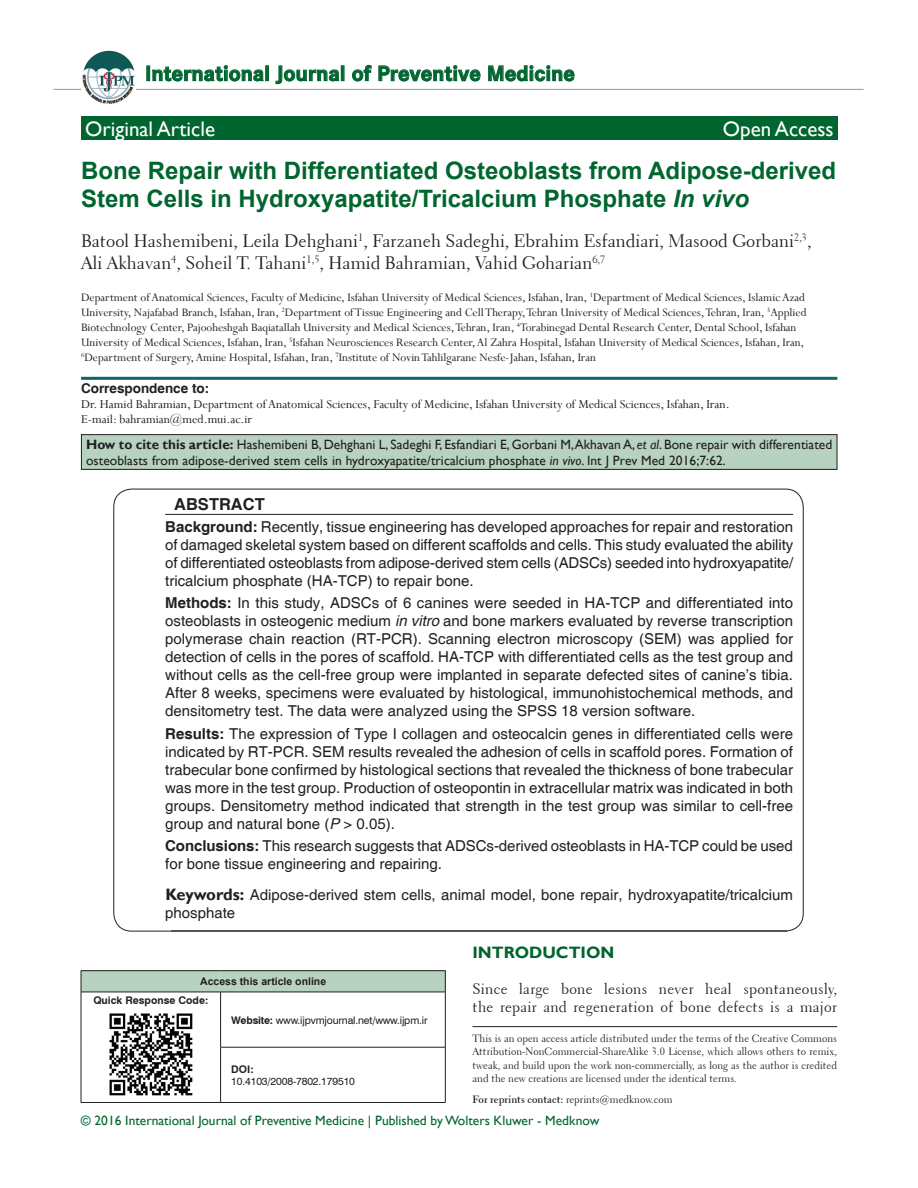
<style>
.page{position:relative;width:918px;height:1188px;background:#fff}
.page>*{position:absolute;margin:0;border:0;box-sizing:border-box;transform-origin:0 0}
.AT{font:700 24px/28.8px "Arial";color:#00652e}
.t1{font:700 21px "Corporate SBQ";color:#00652e}
.AH{font:21px "Gill Sans";color:#fff}
.AU{font:18px/22.5px "Transitional 521 BT Roman A";color:#231f20}
.t2{font:700 16.5px "Gill Sans";color:#00652e}
.ABSH{font:700 16.5px "Helvetica";color:#231f20}
.ABS{font:15px/18px "Helvetica";color:#231f20;text-align:justify}
.KWD{font:15px/18px "Helvetica";color:#231f20}
.TX{font:15px/18px "Transitional 521 BT Roman A";letter-spacing:.015em;color:#231f20}
.HIS{font:13.5px/16.2px "Gill Sans";letter-spacing:.005em;color:#231f20}
.ADD{font:13.5px/15px "Perpetua";color:#231f20}
.t3{font:13.5px "Gill Sans";color:#00652e}
.AFF{font:12.75px/15px "Perpetua";color:#231f20}
.OS{font:10.5px/13.5px "Transitional 521 BT Roman A";color:#231f20;text-align:justify}
.Web{font:10.5px "Swiss 721 BT";letter-spacing:-.015em;color:#231f20}
.DOI{font:10.5px/12.6px "Swiss 721 BT";letter-spacing:-.015em;color:#231f20}
.AAO{font:700 10.5px "Arial";color:#231f20}
.QRC{font:700 10.5px "Swiss 721 BT";color:#231f20}
.s1{font-style:italic}
.s2{font-family:"Helvetica";font-weight:700}
.s3{font-weight:700}
.s4{font-family:"Gill Sans";font-weight:700;font-size:16.5px}
.s5{font-family:"Transitional 521 BT Bold A"}
</style>
<div class="page">
<hr style="left:54px;top:89px;width:810px;height:1px;background:#939598">
<img style="left:81px;top:51px;width:55px;height:52px">
<div style="left:147px;top:66px;width:3px;height:15px;border:1px solid #00652e"></div>
<svg style="left:152px;top:65px;width:112px;height:25px"></svg>
<div style="left:265px;top:65px;width:4px;height:16px;border:1px solid #00652e"></div>
<svg style="left:275px;top:65px;width:65px;height:20px"></svg>
<div style="left:341px;top:65px;width:3px;height:16px;border:1px solid #00652e"></div>
<svg style="left:352px;top:65px;width:20px;height:17px"></svg>
<svg style="left:378px;top:65px;width:103px;height:25px"></svg>
<svg style="left:488px;top:65px;width:87px;height:17px"></svg>
<hr style="left:165px;top:514px;width:628px;height:1px;background:#231f20">
<div style="left:81px;top:971px;width:364px;height:21px;background:#b8d2c1"></div>
<svg style="left:445px;top:971px;width:1px;height:21px"></svg>
<hr style="left:81px;top:1102px;width:140px;height:1px;background:#231f20">
<hr style="left:445px;top:992px;width:1px;height:55px;background:#231f20">
<hr style="left:445px;top:1047px;width:1px;height:55px;background:#231f20">
<hr style="left:220px;top:992px;width:1px;height:55px;background:#231f20">
<hr style="left:220px;top:1047px;width:226px;height:1px;background:#231f20">
<hr style="left:220px;top:1047px;width:1px;height:55px;background:#231f20">
<hr style="left:81px;top:992px;width:1px;height:55px;background:#231f20">
<hr style="left:81px;top:1047px;width:1px;height:55px;background:#231f20">
<hr style="left:81px;top:970px;width:140px;height:1px;background:#231f20">
<svg style="left:81px;top:971px;width:1px;height:21px"></svg>
<hr style="left:221px;top:970px;width:225px;height:1px;background:#231f20">
<hr style="left:81px;top:992px;width:140px;height:1px;background:#231f20">
<hr style="left:221px;top:992px;width:225px;height:1px;background:#231f20">
<hr style="left:221px;top:1102px;width:225px;height:1px;background:#231f20">
<img style="left:109px;top:1013px;width:84px;height:83px">
<hr style="left:472px;top:1026px;width:365px;height:1px;background:#231f20">
<div style="left:81px;top:117px;width:757px;height:23px;background:#00652e"></div>
<hr style="left:81px;top:377px;width:756px;height:3px;background:#106667">
<div style="left:81px;top:435px;width:756px;height:34px;background:#b8d2c1"></div>
<div style="left:81px;top:434px;width:756px;height:36px;border:1px solid #231f20"></div>
<h2 class="t1" style="left:145px;top:61px;width:431px">International Journal of Preventive Medicine</h2>
<p class="AH" style="left:85px;top:116px;width:131px">Original Article</p>
<p class="AH" style="left:723px;top:116px;width:112px">Open Access</p>
<p class="AT" style="left:81px;top:157px;width:757px">Bone Repair with Differentiated Osteoblasts from Adipose‑derived<br>Stem Cells in Hydroxyapatite/Tricalcium Phosphate <span class="s1">In vivo</span></p>
<p class="AU" style="left:81px;top:230px;width:732px">Batool Hashemibeni, Leila Dehghani<sup>1</sup>, Farzaneh Sadeghi, Ebrahim Esfandiari, Masood Gorbani<sup>2,3</sup>,<br>Ali Akhavan<sup>4</sup>, Soheil T. Tahani<sup>1,5</sup>, Hamid Bahramian, Vahid Goharian<sup>6,7</sup></p>
<p class="AFF" style="left:81px;top:290px;width:727px">Department of Anatomical Sciences, Faculty of Medicine, Isfahan University of Medical Sciences, Isfahan, Iran, <sup>1</sup>Department of Medical Sciences, Islamic Azad University, Najafabad Branch, Isfahan, Iran, <sup>2</sup>Department of Tissue Engineering and Cell Therapy, Tehran University of Medical Sciences, Tehran, Iran, <sup>3</sup>Applied Biotechnology Center, Pajooheshgah Baqiatallah University and Medical Sciences, Tehran, Iran, <sup>4</sup>Torabinegad Dental Research Center, Dental School, Isfahan University of Medical Sciences, Isfahan, Iran, <sup>5</sup>Isfahan Neurosciences Research Center, Al Zahra Hospital, Isfahan University of Medical Sciences, Isfahan, Iran, <sup>6</sup>Department of Surgery, Amine Hospital, Isfahan, Iran, <sup>7</sup>Institute of Novin Tahlilgarane Nesfe-Jahan, Isfahan, Iran</p>
<p class="ADD" style="left:81px;top:381px;width:650px"><span class="s2">Correspondence to:<br></span>Dr. Hamid Bahramian, Department of Anatomical Sciences, Faculty of Medicine, Isfahan University of Medical Sciences, Isfahan, Iran.<br>E‑mail: bahramian@med.mui.ac.ir</p>
<p class="HIS" style="left:86px;top:436px;width:748px"><span class="s3">How to cite this article:</span> Hashemibeni B, Dehghani L, Sadeghi F, Esfandiari E, Gorbani M,Akhavan A, <span class="s1">et al</span>. Bone repair with differentiated osteoblasts from adipose-derived stem cells in hydroxyapatite/tricalcium phosphate <span class="s1">in vivo</span>. Int J Prev Med 2016;7:62.</p>
<p class="ABSH" style="left:174px;top:494px;width:92px">ABSTRACT</p>
<p class="ABS" style="left:165px;top:519px;width:630px"><span class="s3">Background:</span> Recently, tissue engineering has developed approaches for repair and restoration of damaged skeletal system based on different scaffolds and cells. This study evaluated the ability of differentiated osteoblasts from adipose‑derived stem cells (ADSCs) seeded into hydroxyapatite/ tricalcium phosphate (HA‑TCP) to repair bone.</p>
<p class="ABS" style="left:165px;top:595px;width:630px"><span class="s3">Methods:</span> In this study, ADSCs of 6 canines were seeded in HA‑TCP and differentiated into osteoblasts in osteogenic medium <span class="s1">in vitro</span> and bone markers evaluated by reverse transcription polymerase chain reaction (RT‑PCR). Scanning electron microscopy (SEM) was applied for detection of cells in the pores of scaffold. HA‑TCP with differentiated cells as the test group and without cells as the cell‑free group were implanted in separate defected sites of canine’s tibia.<br>After 8 weeks, specimens were evaluated by histological, immunohistochemical methods, and densitometry test. The data were analyzed using the SPSS 18 version software.</p>
<p class="ABS" style="left:165px;top:725px;width:630px"><span class="s3">Results:</span> The expression of Type I collagen and osteocalcin genes in differentiated cells were indicated by RT‑PCR. SEM results revealed the adhesion of cells in scaffold pores. Formation of trabecular bone confirmed by histological sections that revealed the thickness of bone trabecular was more in the test group. Production of osteopontin in extracellular matrix was indicated in both groups. Densitometry method indicated that strength in the test group was similar to cell‑free group and natural bone (<span class="s1">P</span> &gt; 0.05).</p>
<p class="ABS" style="left:165px;top:837px;width:629px"><span class="s3">Conclusions:</span> This research suggests that ADSCs‑derived osteoblasts in HA‑TCP could be used for bone tissue engineering and repairing.</p>
<p class="KWD" style="left:165px;top:886px;width:629px"><span class="s4">Keywords:</span> Adipose‑derived stem cells, animal model, bone repair, hydroxyapatite/tricalcium phosphate</p>
<p class="AAO" style="left:200px;top:975px;width:128px">Access this article online</p>
<p class="QRC" style="left:93px;top:994px;width:116px">Quick Response Code:</p>
<p class="Web" style="left:231px;top:1013px;width:198px"><span class="s3">Website:</span> www.ijpvmjournal.net/www.ijpm.ir</p>
<p class="DOI" style="left:231px;top:1062px;width:125px"><span class="s3">DOI:<br></span>10.4103/2008-7802.179510</p>
<h1 class="t2" style="left:472px;top:942px;width:143px">INTRODUCTION</h1>
<p class="TX" style="left:472px;top:980px;width:366px">Since large bone lesions never heal spontaneously, the repair and regeneration of bone defects is a major</p>
<p class="OS" style="left:472px;top:1032px;width:366px">This is an open access article distributed under the terms of the Creative Commons Attribution‑NonCommercial‑ShareAlike 3.0 License, which allows others to remix, tweak, and build upon the work non‑commercially, as long as the author is credited and the new creations are licensed under the identical terms.</p>
<p class="OS" style="left:472px;top:1092px;width:202px"><span class="s5">For reprints contact:</span> reprints@medknow.com</p>
<p class="t3" style="left:81px;top:1112px;width:520px">© 2016 International Journal of Preventive Medicine | Published by Wolters Kluwer - Medknow</p>
</div>
